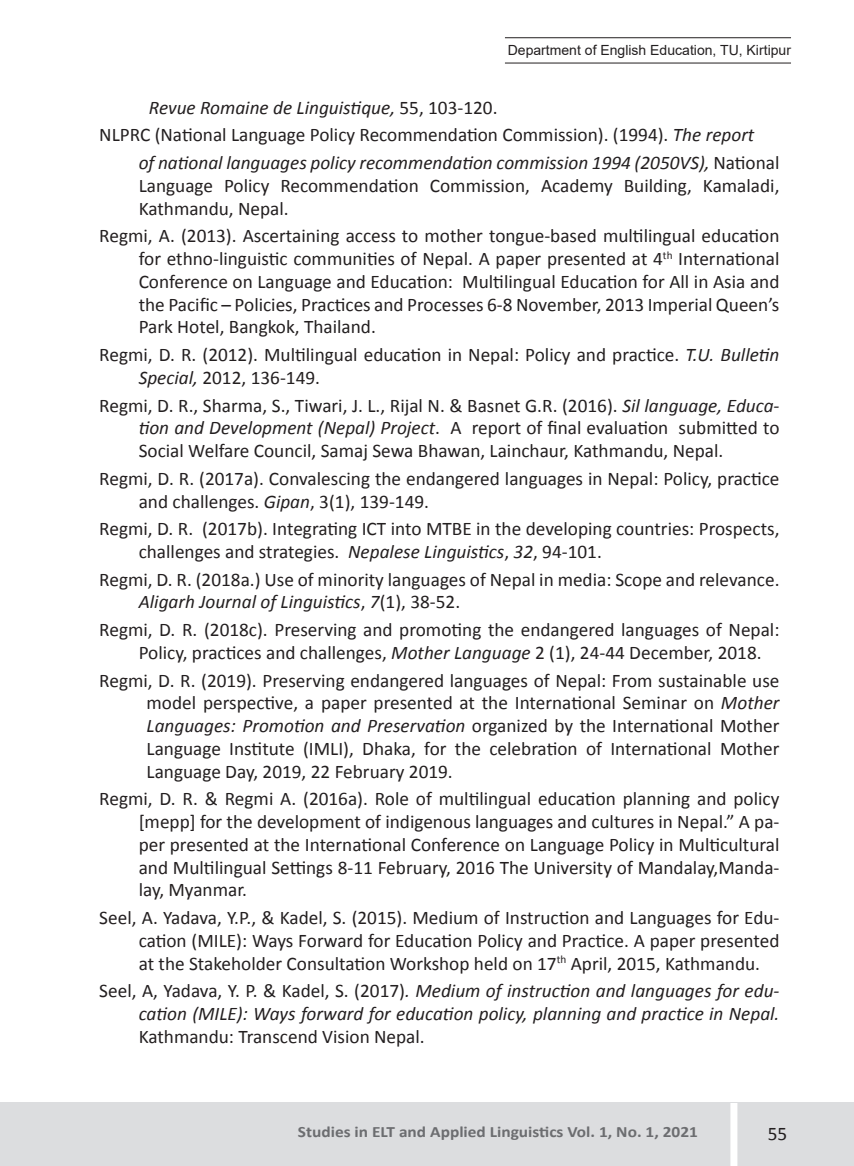
<style>
.page{position:relative;width:854px;height:1166px;background:#fff}
.page>*{position:absolute;margin:0;border:0;box-sizing:border-box;transform-origin:0 0}
.t1{font:19.25px/22.8px "Calibri";color:#231f20;text-align:justify}
.t2{font:italic 19.25px/22.8px "Calibri";color:#231f20;text-align:justify}
.t3{font:700 15.75px "Calibri";color:#6c6d70;scale:1.1 1}
.t4{font:14px "Arial";color:#231f20}
.s1{font-style:normal}
.s2{font-style:italic}
</style>
<div class="page">
<div style="left:0;top:1103px;width:853px;height:63px;background:#dcdddf"></div>
<div style="left:730px;top:1103px;width:7px;height:63px;background:#fff"></div>
<hr style="left:504px;top:63px;width:286px;height:1px;background:#231f20">
<hr style="left:504px;top:37px;width:286px;height:1px;background:#231f20">
<p class="t4" style="left:507px;top:40px;width:284px">Department of English Education, TU, Kirtipur</p>
<p class="t2" style="left:149px;top:95px;width:350px">Revue Romaine de Linguistique, <span class="s1">55, 103-120.</span></p>
<p class="t1" style="left:99px;top:124px;width:656px">NLPRC (National Language Policy Recommendation Commission). (1994). <span class="s2">The report</span></p>
<p class="t1" style="left:139px;top:151px;width:642px"><span class="s2">of national languages policy recommendation commission 1994 (2050VS),</span> National Language Policy Recommendation Commission, Academy Building, Kamaladi, Kathmandu, Nepal.</p>
<p class="t1" style="left:139px;top:225px;width:642px;text-indent:-39px">Regmi, A. (2013). Ascertaining access to mother tongue-based multilingual education for ethno-linguistic communities of Nepal. A paper presented at 4<sup>th</sup> International Conference on Language and Education: Multilingual Education for All in Asia and the Pacific – Policies, Practices and Processes 6-8 November, 2013 Imperial Queen’s Park Hotel, Bangkok, Thailand.</p>
<p class="t1" style="left:139px;top:343px;width:642px;text-indent:-39px">Regmi, D. R. (2012). Multilingual education in Nepal: Policy and practice. <span class="s2">T.U. Bulletin<br>Special,</span> 2012, 136-149.</p>
<p class="t1" style="left:139px;top:394px;width:642px;text-indent:-39px">Regmi, D. R., Sharma, S., Tiwari, J. L., Rijal N. &amp; Basnet G.R. (2016). <span class="s2">Sil language, Educa&shy;tion and Development (Nepal) Project</span>. A report of final evaluation submitted to Social Welfare Council, Samaj Sewa Bhawan, Lainchaur, Kathmandu, Nepal.</p>
<p class="t1" style="left:139px;top:467px;width:642px;text-indent:-39px">Regmi, D. R. (2017a). Convalescing the endangered languages in Nepal: Policy, practice and challenges. <span class="s2">Gipan</span>, 3(1), 139-149.</p>
<p class="t1" style="left:139px;top:517px;width:642px;text-indent:-39px">Regmi, D. R. (2017b). Integrating ICT into MTBE in the developing countries: Prospects, challenges and strategies. <span class="s2">Nepalese Linguistics</span>, <span class="s2">32</span>, 94-101.</p>
<p class="t1" style="left:139px;top:568px;width:642px;text-indent:-39px">Regmi, D. R. (2018a.) Use of minority languages of Nepal in media: Scope and relevance.<br><span class="s2">Aligarh Journal of Linguistics</span>, <span class="s2">7</span>(1), 38-52.</p>
<p class="t1" style="left:139px;top:618px;width:642px;text-indent:-39px">Regmi, D. R. (2018c). Preserving and promoting the endangered languages of Nepal:<br>Policy, practices and challenges, <span class="s2">Mother Language</span> 2 (1), 24-44 December, 2018.</p>
<p class="t1" style="left:146px;top:669px;width:634px;text-indent:-47px">Regmi, D. R. (2019). Preserving endangered languages of Nepal: From sustainable use model perspective, a paper presented at the International Seminar on <span class="s2">Mother Languages: Promotion and Preservation</span> organized by the International Mother Language Institute (IMLI), Dhaka, for the celebration of International Mother Language Day, 2019, 22 February 2019.</p>
<p class="t1" style="left:139px;top:788px;width:642px;text-indent:-39px">Regmi, D. R. &amp; Regmi A. (2016a). Role of multilingual education planning and policy [mepp] for the development of indigenous languages and cultures in Nepal.” A pa&shy;per presented at the International Conference on Language Policy in Multicultural and Multilingual Settings 8-11 February, 2016 The University of Mandalay,Manda&shy;lay, Myanmar.</p>
<p class="t1" style="left:139px;top:906px;width:642px;text-indent:-39px">Seel, A. Yadava, Y.P., &amp; Kadel, S. (2015). Medium of Instruction and Languages for Edu&shy;cation (MILE): Ways Forward for Education Policy and Practice. A paper presented at the Stakeholder Consultation Workshop held on 17<sup>th</sup> April, 2015, Kathmandu.</p>
<p class="t2" style="left:139px;top:979px;width:642px;text-indent:-39px"><span class="s1">Seel, A, Yadava, Y. P. &amp; Kadel, S. (2017)</span>. Medium of instruction and languages for edu&shy;cation (MILE): Ways forward for education policy, planning and practice in Nepal.<br><span class="s1">Kathmandu: Transcend Vision Nepal.</span></p>
<p class="t3" style="left:298px;top:1121px;width:365px">Studies in ELT and Applied Linguistics Vol. 1, No. 1, 2021</p>
<p class="t1" style="left:767px;top:1122px;width:21px">55</p>
</div>
